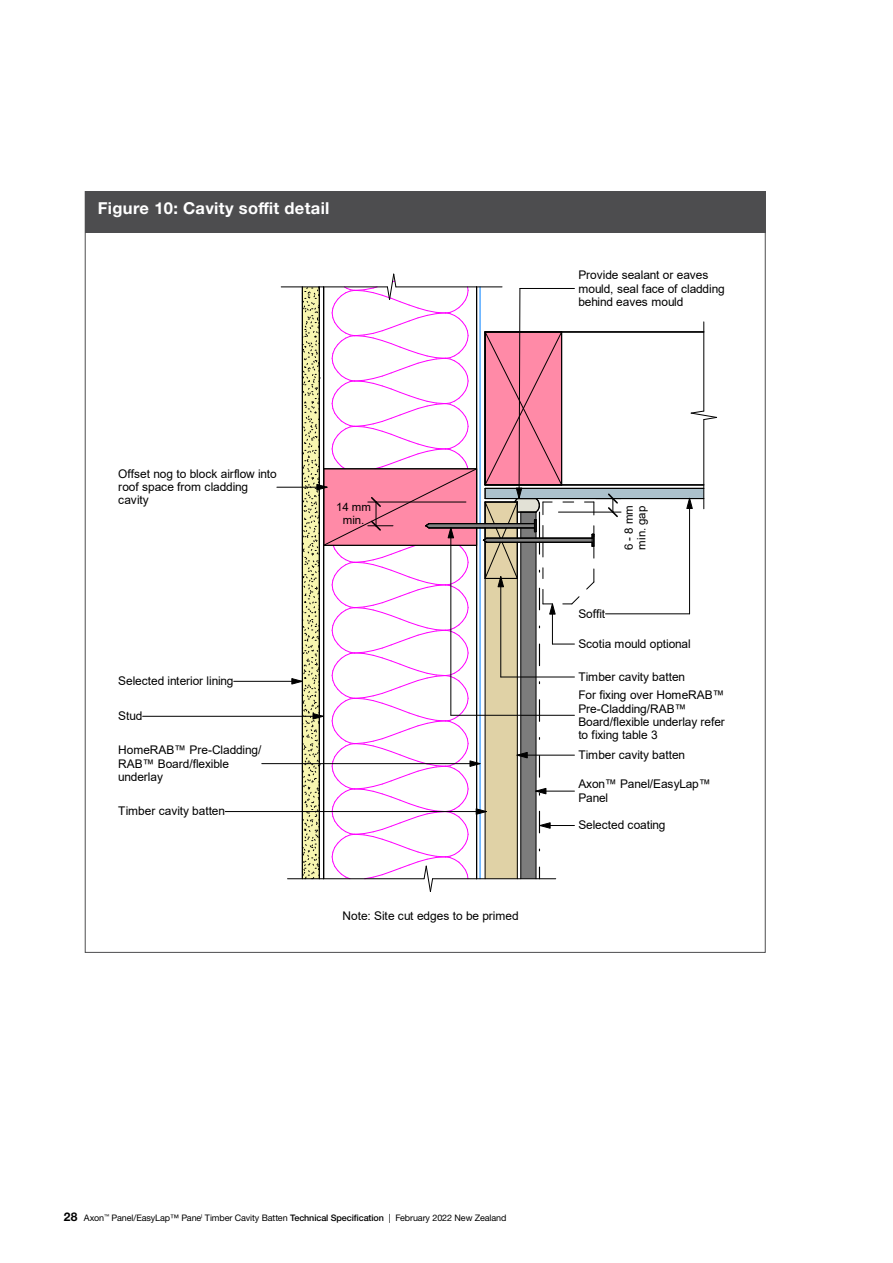
<style>
.page{position:relative;width:893px;height:1263px;background:#fff}
.page>*{position:absolute;margin:0;border:0;box-sizing:border-box;transform-origin:0 0}
.t1{font:700 16.5px "Helvetica Neue LTW1 G";letter-spacing:.02em;color:#fff}
.t2{font:12px/13.5px "Arial";letter-spacing:-.005em;color:#000}
.t3{font:11.85px/13.5px "Arial";letter-spacing:-.01em;color:#000}
.t4{font:11.4px/12.6px "Arial";letter-spacing:-.005em;color:#000}
.t5{font:9px "Helvetica Neue LTW1 G";letter-spacing:-.01em;color:#000}
.s1{font-weight:700;font-size:12px}
.s2{font-weight:500}
</style>
<div class="page">
<div style="left:85px;top:191px;width:680px;height:42px;background:#4d4d4f"></div>
<div style="left:485px;top:488px;width:219px;height:11px;background:#acc1cc"></div>
<hr style="left:485px;top:488px;width:219px;height:1px;background:#000">
<hr style="left:485px;top:498px;width:219px;height:1px;background:#000">
<hr style="left:485px;top:332px;width:219px;height:1px;background:#000">
<hr style="left:485px;top:485px;width:219px;height:1px;background:#000">
<hr style="left:703px;top:420px;width:1px;height:89px;background:#000">
<hr style="left:703px;top:322px;width:1px;height:89px;background:#000">
<svg style="left:691px;top:411px;width:26px;height:9px"></svg>
<hr style="left:281px;top:287px;width:106px;height:1px;background:#000">
<hr style="left:288px;top:878px;width:136px;height:1px;background:#000">
<svg style="left:686px;top:499px;width:7px;height:10px"></svg>
<hr style="left:605px;top:614px;width:85px;height:1px;background:#000">
<hr style="left:689px;top:498px;width:1px;height:116px;background:#000">
<hr style="left:277px;top:487px;width:50px;height:1px;background:#000">
<hr style="left:143px;top:716px;width:180px;height:1px;background:#000">
<hr style="left:262px;top:763px;width:218px;height:1px;background:#000">
<hr style="left:234px;top:681px;width:68px;height:1px;background:#000">
<hr style="left:225px;top:811px;width:261px;height:1px;background:#000">
<svg style="left:292px;top:274px;width:329px;height:618px"></svg>
<h1 class="t1" style="left:98px;top:198px;width:233px">Figure 10: Cavity soffit detail</h1>
<p class="t3" style="left:578px;top:268px;width:148px">Provide sealant or eaves mould, seal face of cladding behind eaves mould</p>
<p class="t3" style="left:118px;top:467px;width:160px">Offset nog to block airflow into roof space from cladding cavity</p>
<p class="t2" style="left:118px;top:674px;width:117px">Selected interior lining</p>
<p class="t2" style="left:118px;top:709px;width:26px">Stud</p>
<p class="t3" style="left:118px;top:743px;width:145px">HomeRAB™ Pre-Cladding/<br>RAB™ Board/flexible underlay</p>
<p class="t2" style="left:118px;top:804px;width:108px">Timber cavity batten</p>
<p class="t4" style="left:336px;top:501px;width:36px;text-align:center">14 mm min.</p>
<p class="t2" style="left:343px;top:909px;width:178px">Note: Site cut edges to be primed</p>
<p class="t4" style="left:622px;top:550px;width:46px;rotate:-90deg">6 - 8 mm min. gap</p>
<p class="t2" style="left:578px;top:607px;width:28px">Soffit</p>
<p class="t2" style="left:578px;top:637px;width:114px">Scotia mould optional</p>
<p class="t2" style="left:578px;top:670px;width:108px">Timber cavity batten</p>
<p class="t3" style="left:578px;top:688px;width:148px">For fixing over HomeRAB™<br>Pre-Cladding/RAB™<br>Board/flexible underlay refer to fixing table 3</p>
<p class="t2" style="left:578px;top:748px;width:108px">Timber cavity batten</p>
<p class="t2" style="left:578px;top:777px;width:134px">Axon™ Panel/EasyLap™<br>Panel</p>
<p class="t2" style="left:578px;top:818px;width:89px">Selected coating</p>
<p class="t5" style="left:64px;top:1212px;width:444px"><span class="s1">28</span> Axon<sup>™</sup> Panel/EasyLap™ Pane<sup>l</sup> Timber Cavity Batten <span class="s2">Technical Specification</span> | February 2022 New Zealand</p>
</div>
